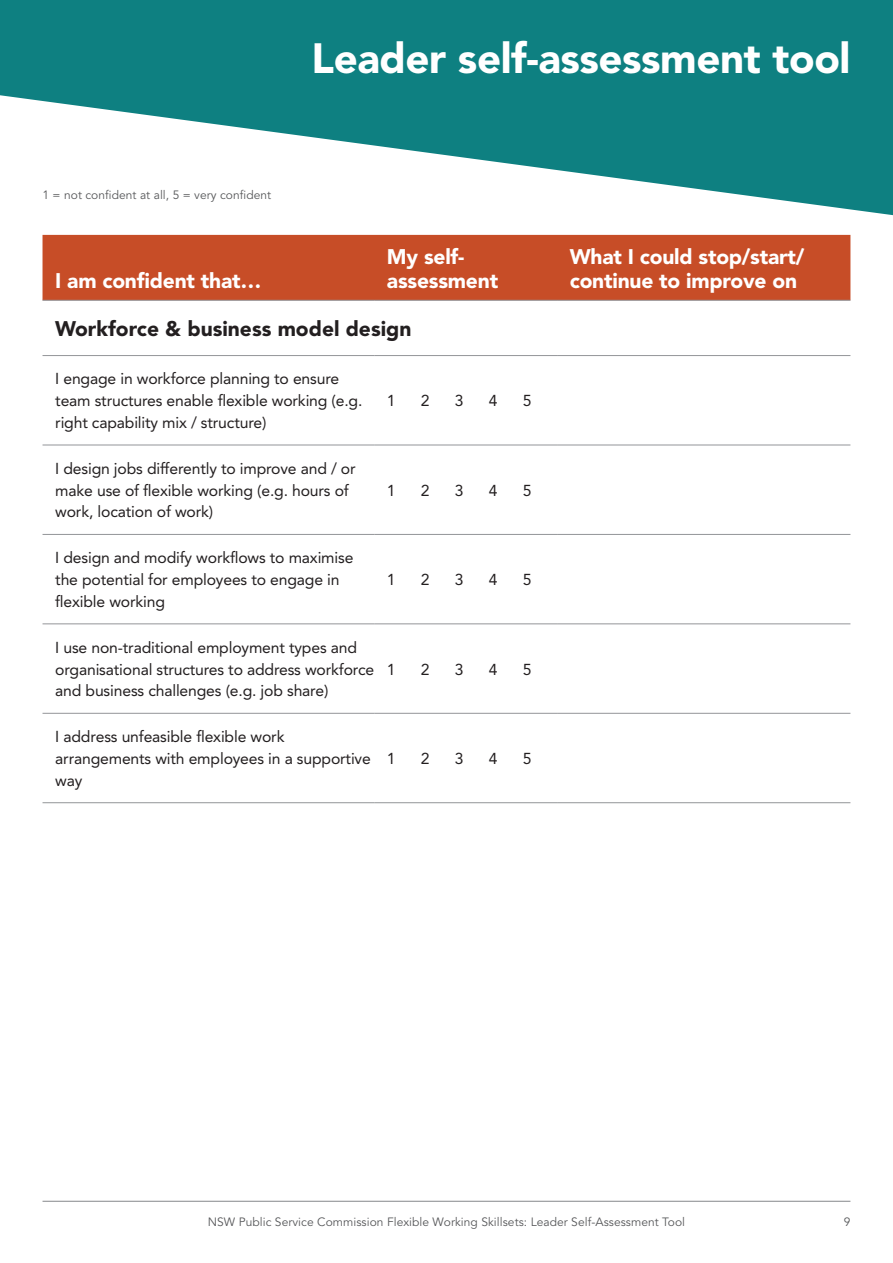
<style>
.page{position:relative;width:893px;height:1263px;background:#fff}
.page>*{position:absolute;margin:0;border:0;box-sizing:border-box;transform-origin:0 0}
.t1{font:900 42px "Avenir LT Std";letter-spacing:-.01em;color:#fff}
.t2{font:900 21px/24px "Avenir LT Std";letter-spacing:-.01em;color:#fff}
.t3{font:900 21px "Avenir LT Std";color:#231f20}
.t4{font:15.75px/21.8px "Avenir LT Std";letter-spacing:-.01em;color:#231f20}
.t5{font:12px "Avenir LT Std";letter-spacing:.005em;color:#57585a}
</style>
<div class="page">
<hr style="left:43px;top:1201px;width:807px;height:1px;background:#939598">
<svg style="left:0;top:0;width:893px;height:216px;fill:#0e8081"></svg>
<div style="left:43px;top:235px;width:807px;height:65px;background:#c74d27"></div>
<hr style="left:43px;top:300px;width:331px;height:1px;background:#939598">
<hr style="left:374px;top:300px;width:183px;height:1px;background:#939598">
<hr style="left:557px;top:300px;width:293px;height:1px;background:#939598">
<hr style="left:43px;top:355px;width:331px;height:1px;background:#939598">
<hr style="left:374px;top:355px;width:183px;height:1px;background:#939598">
<hr style="left:557px;top:355px;width:293px;height:1px;background:#939598">
<hr style="left:43px;top:445px;width:331px;height:1px;background:#939598">
<hr style="left:374px;top:445px;width:183px;height:1px;background:#939598">
<hr style="left:557px;top:445px;width:293px;height:1px;background:#939598">
<hr style="left:43px;top:534px;width:331px;height:1px;background:#939598">
<hr style="left:374px;top:534px;width:183px;height:1px;background:#939598">
<hr style="left:557px;top:534px;width:293px;height:1px;background:#939598">
<hr style="left:43px;top:623px;width:331px;height:1px;background:#939598">
<hr style="left:374px;top:623px;width:183px;height:1px;background:#939598">
<hr style="left:557px;top:623px;width:293px;height:1px;background:#939598">
<hr style="left:43px;top:713px;width:331px;height:1px;background:#939598">
<hr style="left:374px;top:713px;width:183px;height:1px;background:#939598">
<hr style="left:557px;top:713px;width:293px;height:1px;background:#939598">
<hr style="left:43px;top:802px;width:331px;height:1px;background:#939598">
<hr style="left:374px;top:802px;width:183px;height:1px;background:#939598">
<hr style="left:557px;top:802px;width:293px;height:1px;background:#939598">
<h1 class="t1" style="left:312px;top:33px;width:540px">Leader self-assessment tool</h1>
<p class="t5" style="left:43px;top:188px;width:230px">1 = not confident at all, 5 = very confident</p>
<h2 class="t2" style="left:387px;top:244px;width:113px">My self&shy;assessment</h2>
<h2 class="t2" style="left:570px;top:244px;width:236px">What I could stop/start/ continue to improve on</h2>
<p class="t3" style="left:55px;top:316px;width:358px">Workforce &amp; business model design</p>
<p class="t4" style="left:55px;top:368px;width:309px">I engage in workforce planning to ensure team structures enable flexible working (e.g. right capability mix / structure)</p>
<h2 class="t2" style="left:55px;top:268px;width:208px">I am confident that…</h2>
<p class="t4" style="left:387px;top:390px;width:10px">1</p>
<p class="t4" style="left:421px;top:390px;width:10px">2</p>
<p class="t4" style="left:455px;top:390px;width:10px">3</p>
<p class="t4" style="left:489px;top:390px;width:10px">4</p>
<p class="t4" style="left:523px;top:390px;width:10px">5</p>
<p class="t4" style="left:55px;top:458px;width:302px">I design jobs differently to improve and / or make use of flexible working (e.g. hours of work, location of work)</p>
<p class="t4" style="left:55px;top:547px;width:300px">I design and modify workflows to maximise the potential for employees to engage in flexible working</p>
<p class="t4" style="left:55px;top:637px;width:320px">I use non-traditional employment types and organisational structures to address workforce and business challenges (e.g. job share)</p>
<p class="t4" style="left:55px;top:726px;width:317px">I address unfeasible flexible work arrangements with employees in a supportive way</p>
<p class="t4" style="left:387px;top:479px;width:10px">1</p>
<p class="t4" style="left:421px;top:479px;width:10px">2</p>
<p class="t4" style="left:455px;top:479px;width:10px">3</p>
<p class="t4" style="left:489px;top:479px;width:10px">4</p>
<p class="t4" style="left:523px;top:479px;width:10px">5</p>
<p class="t4" style="left:387px;top:569px;width:10px">1</p>
<p class="t4" style="left:421px;top:569px;width:10px">2</p>
<p class="t4" style="left:455px;top:569px;width:10px">3</p>
<p class="t4" style="left:489px;top:569px;width:10px">4</p>
<p class="t4" style="left:523px;top:569px;width:10px">5</p>
<p class="t4" style="left:387px;top:658px;width:10px">1</p>
<p class="t4" style="left:421px;top:658px;width:10px">2</p>
<p class="t4" style="left:455px;top:658px;width:10px">3</p>
<p class="t4" style="left:489px;top:658px;width:10px">4</p>
<p class="t4" style="left:523px;top:658px;width:10px">5</p>
<p class="t4" style="left:387px;top:748px;width:10px">1</p>
<p class="t4" style="left:421px;top:748px;width:10px">2</p>
<p class="t4" style="left:455px;top:748px;width:10px">3</p>
<p class="t4" style="left:489px;top:748px;width:10px">4</p>
<p class="t4" style="left:523px;top:748px;width:10px">5</p>
<p class="t5" style="left:208px;top:1215px;width:479px">NSW Public Service Commission Flexible Working Skillsets: Leader Self-Assessment Tool</p>
<p class="t5" style="left:844px;top:1215px;width:8px">9</p>
</div>
